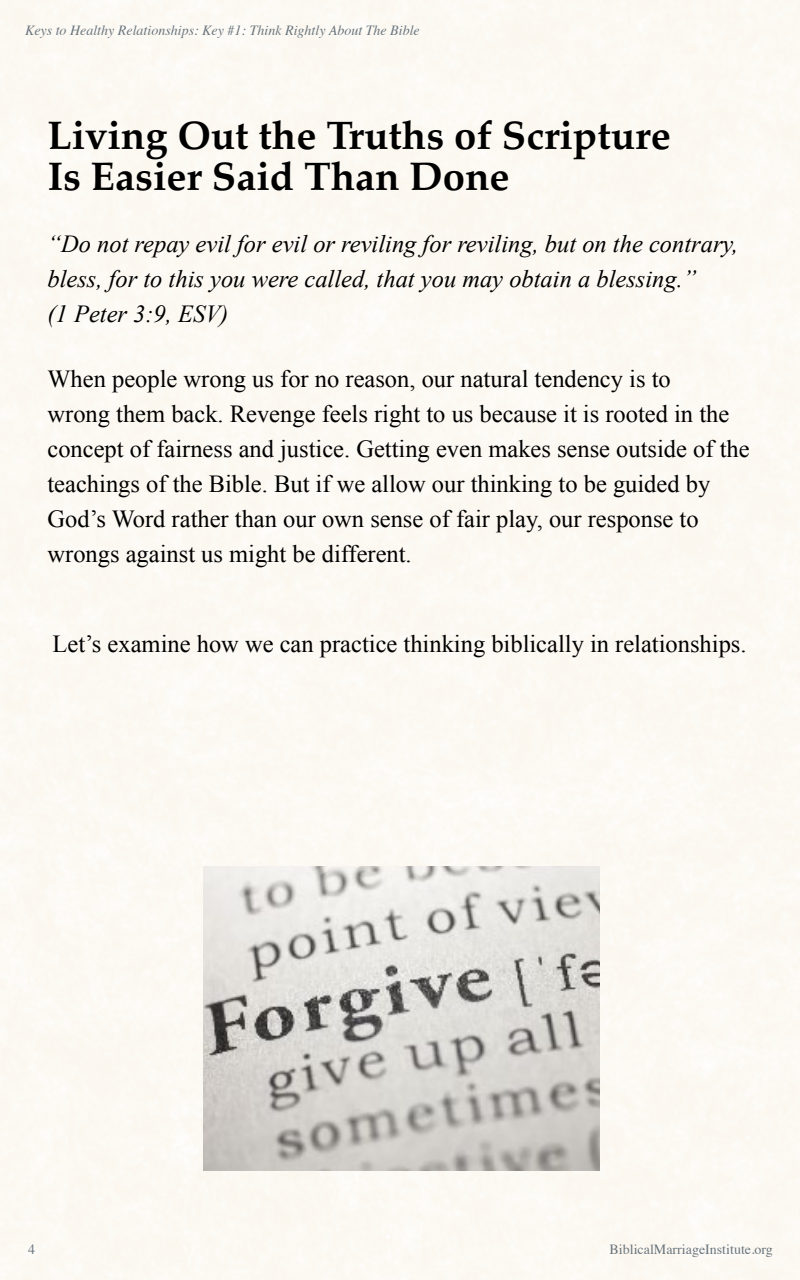
<style>
.page{position:relative;width:800px;height:1280px;background:#fff}
.page>*{position:absolute;margin:0;border:0;box-sizing:border-box;transform-origin:0 0}
.t1{font:700 40px/41px "Palatino";color:#000}
.t2{font:24.5px/35px "Times New Roman";color:#000}
.t3{font:italic 24.5px/35px "Times New Roman";color:#000}
.t4{font:italic 14px "Times";color:#6a757d}
.t5{font:14px "Times";color:#6a757d}
</style>
<div class="page">
<img style="left:203px;top:866px;width:397px;height:305px">
<p class="t4" style="left:25px;top:19px;width:396px">Keys to Healthy Relationships: Key #1: Think Rightly About The Bible</p>
<h1 class="t1" style="left:48px;top:114px;width:625px">Living Out the Truths of Scripture<br>Is Easier Said Than Done</h1>
<p class="t3" style="left:48px;top:226px;width:692px">“Do not repay evil for evil or reviling for reviling, but on the contrary, bless, for to this you were called, that you may obtain a blessing.”<br>(1 Peter 3:9, ESV)</p>
<p class="t2" style="left:48px;top:361px;width:704px">When people wrong us for no reason, our natural tendency is to<br>wrong them back. Revenge feels right to us because it is rooted in the concept of fairness and justice. Getting even makes sense outside of the teachings of the Bible. But if we allow our thinking to be guided by God’s Word rather than our own sense of fair play, our response to wrongs against us might be different.</p>
<p class="t2" style="left:53px;top:626px;width:696px">Let’s examine how we can practice thinking biblically in relationships.</p>
<p class="t5" style="left:28px;top:1237px;width:8px">4</p>
<p class="t5" style="left:610px;top:1237px;width:165px">BiblicalMarriageInstitute.org</p>
</div>
